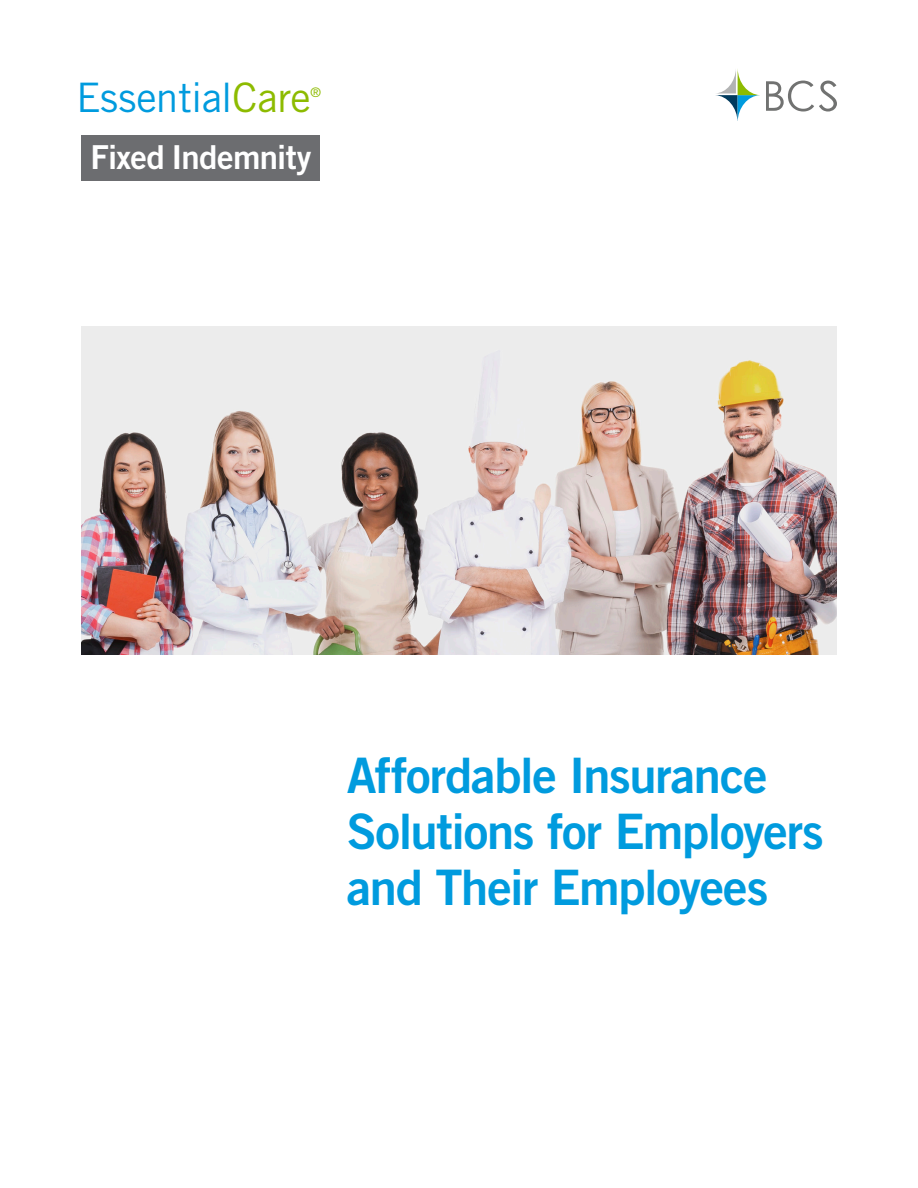
<style>
.page{position:relative;width:918px;height:1188px;background:#fff}
.page>*{position:absolute;margin:0;border:0;box-sizing:border-box;transform-origin:0 0}
.t1{font:48.9px/55.7px "Trade Gothic LT Std Bd 2";letter-spacing:-.025em;color:#009bde}
.t2{font:40.65px "Trade Gothic LT Std";letter-spacing:-.01em;color:#009bde}
.t3{font:33px "Trade Gothic LT Std Bd 2";letter-spacing:-.02em;color:#fff}
.t4{font:13.2px "Trade Gothic LT Std";color:#8dbb00}
.s1{color:#8dbb00}
</style>
<div class="page">
<div style="left:81px;top:135px;width:239px;height:46px;background:#6c6d70"></div>
<img style="left:81px;top:326px;width:756px;height:328px">
<svg style="left:715px;top:69px;width:45px;height:52px"></svg>
<svg style="left:766px;top:81px;width:71px;height:31px"></svg>
<p class="t2" style="left:76px;top:72px;width:236px">Essential<span class="s1">Care</span></p>
<p class="t4" style="left:311px;top:84px;width:12px">®</p>
<p class="t3" style="left:91px;top:137px;width:222px">Fixed Indemnity</p>
<p class="t1" style="left:347px;top:747px;width:479px">Affordable Insurance<br>Solutions for Employers and Their Employees</p>
</div>
